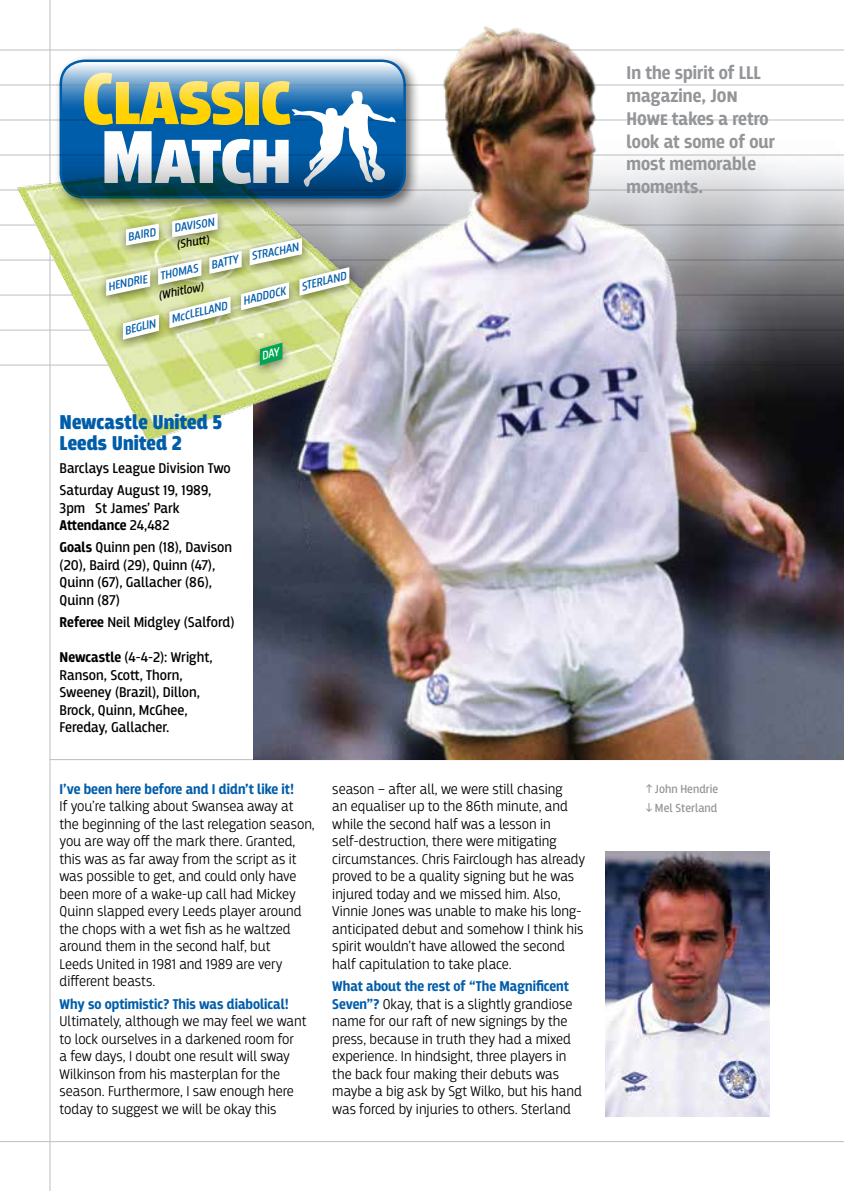
<style>
.page{position:relative;width:844px;height:1191px;background:#fff}
.page>*{position:absolute;margin:0;border:0;box-sizing:border-box;transform-origin:0 0}
.t1{font:900 78.58px "Breakers";letter-spacing:-.025em;color:#fff}
.t2{font:900 76.65px "Breakers";letter-spacing:-.02em;color:#ffd200}
.t3{font:900 21px/21px "Breakers";color:#005daa}
.t4{font:700 19.25px/22.8px "Breakers";color:#939598}
.t5{font:300 14.88px/17.5px "Breakers";color:#000}
.t6{font:14.88px/17.5px "Breakers";color:#000}
.t7{font:700 14.88px "Breakers";color:#005daa}
.t8{font:italic 12.25px "Breakers";color:#005daa}
.t9{font:12.25px/18.9px "Breakers";color:#939598}
.t10{font:italic 12.25px "Breakers";color:#000}
.s1{font-weight:700}
.s2{font-weight:700;color:#005daa}
</style>
<div class="page">
<hr style="left:0;top:50px;width:843px;height:1px;background:#bcbec0">
<hr style="left:50px;top:759px;width:793px;height:1px;background:#bcbec0">
<hr style="left:0;top:85px;width:843px;height:1px;background:#bcbec0">
<hr style="left:0;top:120px;width:843px;height:1px;background:#bcbec0">
<hr style="left:0;top:155px;width:843px;height:1px;background:#bcbec0">
<hr style="left:0;top:190px;width:843px;height:1px;background:#bcbec0">
<hr style="left:0;top:225px;width:843px;height:1px;background:#bcbec0">
<hr style="left:0;top:260px;width:843px;height:1px;background:#bcbec0">
<hr style="left:0;top:295px;width:843px;height:1px;background:#bcbec0">
<hr style="left:0;top:330px;width:843px;height:1px;background:#bcbec0">
<hr style="left:0;top:365px;width:843px;height:1px;background:#bcbec0">
<img style="left:253px;top:49px;width:590px;height:710px">
<hr style="left:50px;top:0;width:1px;height:1191px;background:#bcbec0">
<hr style="left:0;top:1141px;width:843px;height:1px;background:#bcbec0">
<img style="left:12px;top:154px;width:241px;height:289px">
<img style="left:253px;top:26px;width:579px;height:526px">
<img style="left:605px;top:851px;width:164px;height:265px">
<div style="left:55px;top:55px;width:366px;height:158px;background:#000;opacity:.55"></div>
<svg style="left:60px;top:60px;width:346px;height:138px;background:#015897"></svg>
<svg style="left:62px;top:62px;width:341px;height:134px;background:#387aad"></svg>
<svg style="left:91px;top:203px;width:273px;height:175px"></svg>
<h2 class="t2" style="left:81px;top:54px;width:211px">Classic</h2>
<h1 class="t1" style="left:100px;top:111px;width:193px">Match</h1>
<p class="t8" style="left:173px;top:221px;width:42px;rotate:-10deg">DAVISON</p>
<p class="t8" style="left:127px;top:230px;width:29px;rotate:-10deg">BAIRD</p>
<p class="t10" style="left:175px;top:238px;width:35px;rotate:-10deg">(Shutt )</p>
<p class="t8" style="left:158px;top:269px;width:143px;rotate:-12deg">THOMAS BATTY STRACHAN</p>
<p class="t8" style="left:106px;top:280px;width:41px;rotate:-12deg">HENDRIE</p>
<p class="t8" style="left:299px;top:280px;width:47px;rotate:-14deg">STERLAND</p>
<p class="t10" style="left:157px;top:289px;width:47px;rotate:-13deg">(Whitlow)</p>
<p class="t8" style="left:241px;top:294px;width:45px;rotate:-14deg">HADDOCK</p>
<p class="t8" style="left:169px;top:312px;width:59px;rotate:-14deg">McCLELLAND</p>
<p class="t8" style="left:123px;top:324px;width:33px;rotate:-14deg">BEGLIN</p>
<h3 class="t3" style="left:60px;top:413px;width:164px">Newcastle United 5<br>Leeds United 2</h3>
<p class="t6" style="left:60px;top:457px;width:173px;line-height:22.4px">Barclays League Division Two<br>Saturday August 19, 1989,</p>
<p class="t6" style="left:60px;top:499px;width:122px">3pm St James’ Park<br><span class="s1">Attendance</span> 24,482</p>
<p class="t6" style="left:60px;top:539px;width:174px"><span class="s1">Goals</span> Quinn pen (18), Davison (20), Baird (29), Quinn (47),<br>Quinn (67), Gallacher (86),<br>Quinn (87)</p>
<p class="t6" style="left:60px;top:614px;width:176px"><span class="s1">Referee</span> Neil Midgley (Salford)</p>
<p class="t6" style="left:60px;top:649px;width:155px"><span class="s1">Newcastle</span> (4-4-2): Wright,<br>Ranson, Scott, Thorn,<br>Sweeney (Brazil), Dillon,<br>Brock, Quinn, McGhee,<br>Fereday, Gallacher.</p>
<p class="t7" style="left:60px;top:780px;width:236px">I’ve been here before and I didn’t like it!</p>
<p class="t5" style="left:60px;top:797px;width:257px">If you’re talking about Swansea away at the beginning of the last relegation season, you are way off the mark there. Granted, this was as far away from the script as it was possible to get, and could only have been more of a wake-up call had Mickey Quinn slapped every Leeds player around the chops with a wet fish as he waltzed around them in the second half, but<br>Leeds United in 1981 and 1989 are very different beasts.</p>
<p class="t7" style="left:60px;top:995px;width:231px">Why so optimistic? This was diabolical!</p>
<p class="t5" style="left:60px;top:1012px;width:248px">Ultimately, although we may feel we want to lock ourselves in a darkened room for<br>a few days, I doubt one result will sway Wilkinson from his masterplan for the season. Furthermore, I saw enough here today to suggest we will be okay this</p>
<p class="t5" style="left:332px;top:780px;width:254px">season – after all, we were still chasing<br>an equaliser up to the 86th minute, and while the second half was a lesson in self-destruction, there were mitigating circumstances. Chris Fairclough has already proved to be a quality signing but he was injured today and we missed him. Also, Vinnie Jones was unable to make his long&shy;anticipated debut and somehow I think his spirit wouldn’t have allowed the second half capitulation to take place.</p>
<p class="t5" style="left:332px;top:977px;width:251px"><span class="s2">What about the rest of “The Magnificent Seven”?</span> Okay, that is a slightly grandiose name for our raft of new signings by the press, because in truth they had a mixed experience. In hindsight, three players in the back four making their debuts was maybe a big ask by Sgt Wilko, but his hand was forced by injuries to others. Sterland</p>
<p class="t4" style="left:626px;top:62px;width:150px">In the spirit of LLL magazine, Jon<br>Howe takes a retro look at some of our most memorable</p>
<p class="t4" style="left:626px;top:176px;width:78px">moments.</p>
<p class="t9" style="left:654px;top:779px;width:65px">John Hendrie<br>Mel Sterland</p>
</div>
